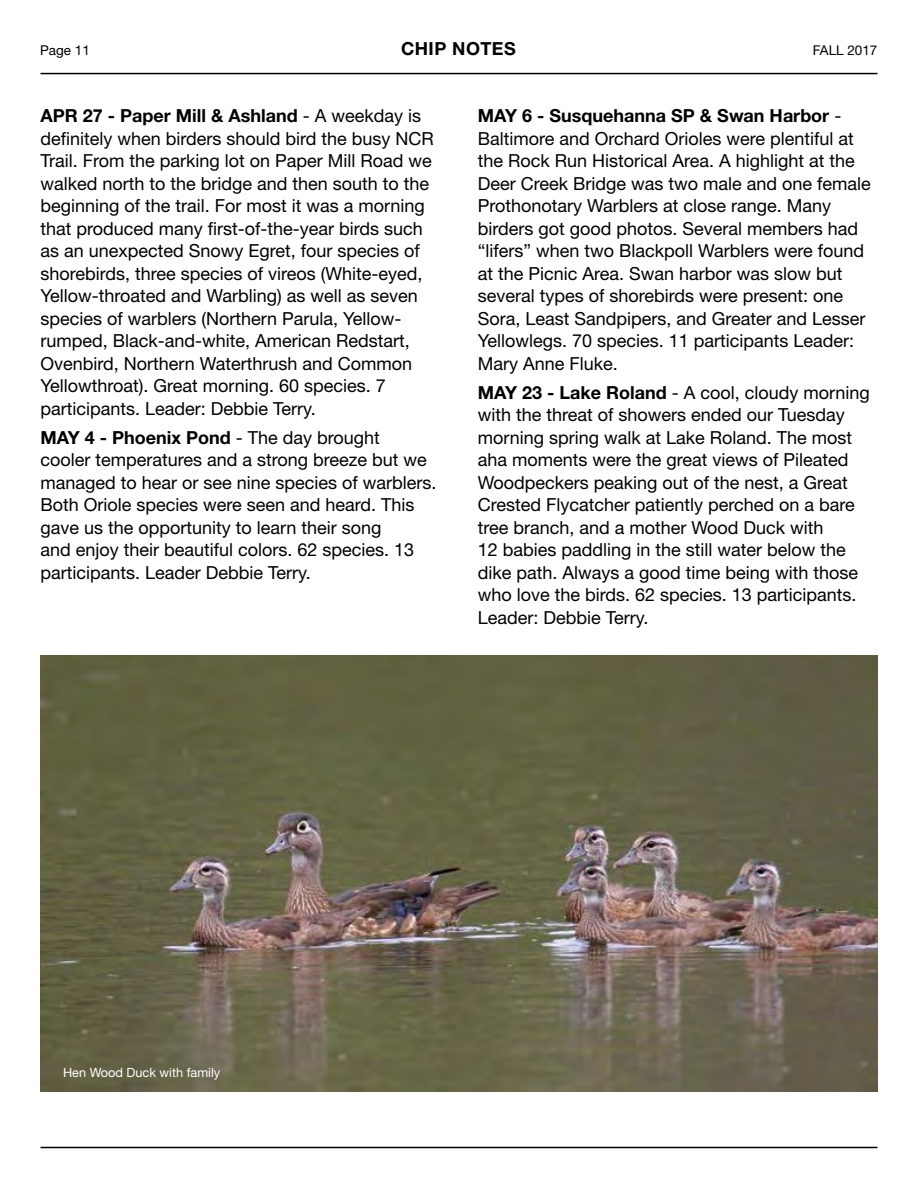
<style>
.page{position:relative;width:918px;height:1188px;background:#fff}
.page>*{position:absolute;margin:0;border:0;box-sizing:border-box;transform-origin:0 0}
.t1{font:18px/22.5px "Helvetica Neue";color:#000}
.t2{font:700 18px "Helvetica Neue";letter-spacing:.025em;color:#000}
.t3{font:13.5px "Helvetica Neue";color:#000}
.t4{font:12.75px "Helvetica Neue";color:#fff}
.s1{font-weight:700}
</style>
<div class="page">
<hr style="left:40px;top:73px;width:838px;height:1px;background:#000">
<hr style="left:40px;top:1147px;width:838px;height:1px;background:#000">
<img style="left:40px;top:656px;width:838px;height:435px">
<p class="t3" style="left:40px;top:42px;width:51px">Page 11</p>
<p class="t2" style="left:401px;top:37px;width:116px">CHIP NOTES</p>
<p class="t3" style="left:813px;top:42px;width:66px">FALL 2017</p>
<p class="t1" style="left:40px;top:104px;width:395px"><span class="s1">APR 27 - Paper Mill &amp; Ashland</span> - A weekday is definitely when birders should bird the busy NCR Trail. From the parking lot on Paper Mill Road we walked north to the bridge and then south to the beginning of the trail. For most it was a morning that produced many first-of-the-year birds such as an unexpected Snowy Egret, four species of shorebirds, three species of vireos (White-eyed, Yellow-throated and Warbling) as well as seven species of warblers (Northern Parula, Yellow&shy;rumped, Black-and-white, American Redstart, Ovenbird, Northern Waterthrush and Common Yellowthroat). Great morning. 60 species. 7 participants. Leader: Debbie Terry.</p>
<p class="t1" style="left:40px;top:426px;width:398px"><span class="s1">MAY 4 - Phoenix Pond</span> - The day brought<br>cooler temperatures and a strong breeze but we managed to hear or see nine species of warblers.<br>Both Oriole species were seen and heard. This gave us the opportunity to learn their song<br>and enjoy their beautiful colors. 62 species. 13 participants. Leader Debbie Terry.</p>
<p class="t1" style="left:478px;top:104px;width:395px"><span class="s1">MAY 6 - Susquehanna SP &amp; Swan Harbor</span> - Baltimore and Orchard Orioles were plentiful at the Rock Run Historical Area. A highlight at the Deer Creek Bridge was two male and one female Prothonotary Warblers at close range. Many birders got good photos. Several members had “lifers” when two Blackpoll Warblers were found at the Picnic Area. Swan harbor was slow but several types of shorebirds were present: one Sora, Least Sandpipers, and Greater and Lesser Yellowlegs. 70 species. 11 participants Leader:<br>Mary Anne Fluke.</p>
<p class="t1" style="left:478px;top:381px;width:394px"><span class="s1">MAY 23 - Lake Roland</span> - A cool, cloudy morning with the threat of showers ended our Tuesday morning spring walk at Lake Roland. The most aha moments were the great views of Pileated Woodpeckers peaking out of the nest, a Great Crested Flycatcher patiently perched on a bare tree branch, and a mother Wood Duck with<br>12 babies paddling in the still water below the dike path. Always a good time being with those who love the birds. 62 species. 13 participants.<br>Leader: Debbie Terry.</p>
<p class="t4" style="left:63px;top:1064px;width:159px">Hen Wood Duck with family</p>
</div>
